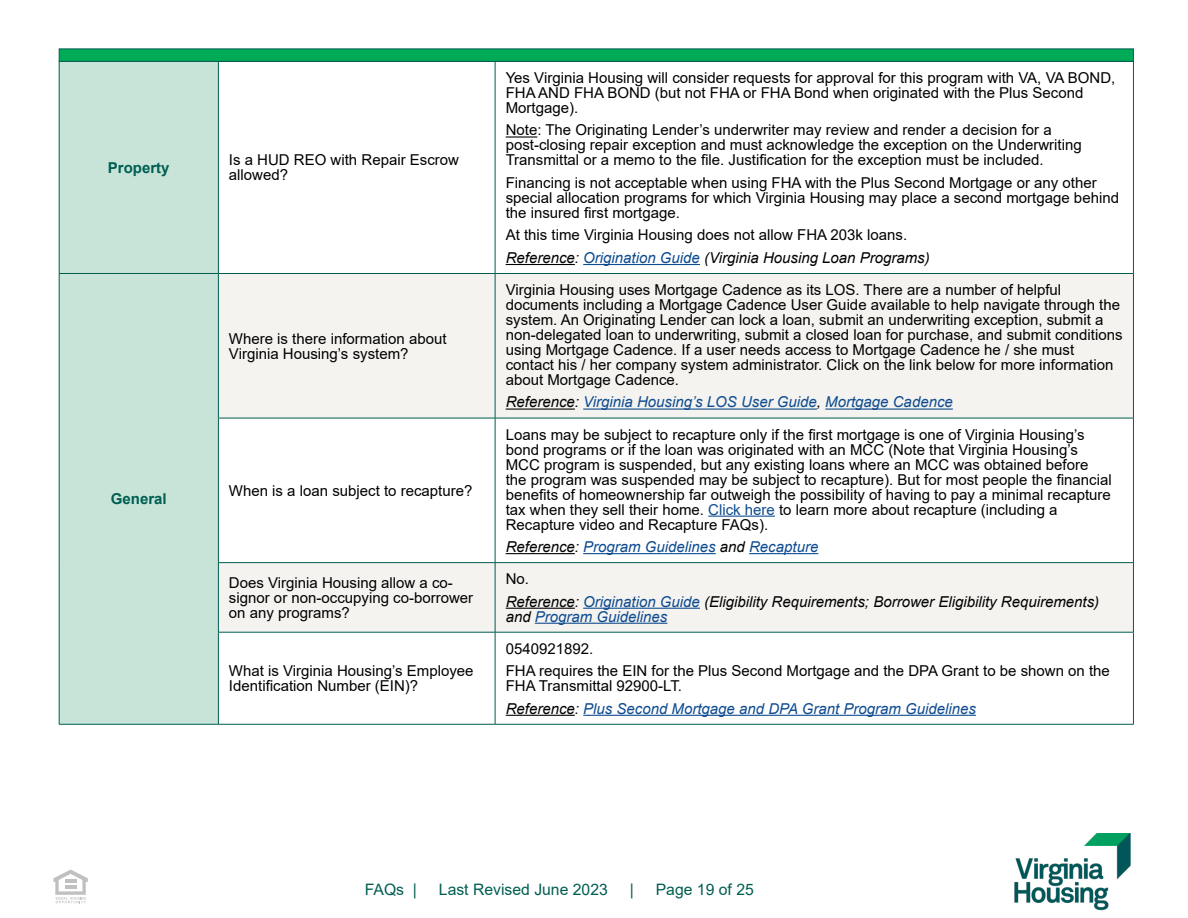
<style>
.page{position:relative;width:1188px;height:918px;background:#fff}
.page>*{position:absolute;margin:0;border:0;box-sizing:border-box;transform-origin:0 0}
.t1{font:15.75px "Arial";color:#005e51}
.t2{font:15px/15px "Arial";color:#000}
.t3{font:italic 15px/22.5px "Arial";color:#0e4b90}
.t4{font:italic 15px/22.5px "Arial";color:#000}
.t5{font:700 15px "Arial";color:#005e51}
.s1{font-style:italic}
.s2{font-style:italic;color:#0e4b90}
.s3{color:#000}
.s4{color:#0e4b90}
.s5{font-style:normal}
.s6{font-style:normal;color:#000}
</style>
<div class="page">
<img style="left:1014px;top:833px;width:117px;height:78px">
<svg style="left:53px;top:870px;width:35px;height:33px"></svg>
<div style="left:59px;top:49px;width:1075px;height:13px;background:#00ab57;border:1px solid #005e51"></div>
<div style="left:60px;top:62px;width:158px;height:662px;background:#c8e4d9"></div>
<svg style="left:219px;top:274px;width:914px;height:358px;fill:#f4f3f0"></svg>
<hr style="left:59px;top:61px;width:159px;height:1px;background:#005e51">
<hr style="left:59px;top:62px;width:1px;height:211px;background:#005e51">
<hr style="left:59px;top:274px;width:1px;height:144px;background:#005e51">
<hr style="left:59px;top:418px;width:1px;height:145px;background:#005e51">
<hr style="left:59px;top:563px;width:1px;height:69px;background:#005e51">
<hr style="left:59px;top:632px;width:1px;height:92px;background:#005e51">
<hr style="left:218px;top:62px;width:1px;height:211px;background:#005e51">
<hr style="left:495px;top:62px;width:1px;height:211px;background:#005e51">
<hr style="left:1133px;top:62px;width:1px;height:211px;background:#005e51">
<hr style="left:218px;top:274px;width:1px;height:144px;background:#005e51">
<hr style="left:495px;top:274px;width:1px;height:144px;background:#005e51">
<hr style="left:1133px;top:274px;width:1px;height:144px;background:#005e51">
<hr style="left:218px;top:61px;width:277px;height:1px;background:#005e51">
<hr style="left:495px;top:61px;width:639px;height:1px;background:#005e51">
<hr style="left:218px;top:273px;width:277px;height:1px;background:#005e51">
<hr style="left:495px;top:273px;width:639px;height:1px;background:#005e51">
<hr style="left:59px;top:273px;width:159px;height:1px;background:#005e51">
<hr style="left:59px;top:724px;width:159px;height:1px;background:#005e51">
<hr style="left:218px;top:418px;width:277px;height:1px;background:#005e51">
<hr style="left:218px;top:418px;width:1px;height:144px;background:#005e51">
<hr style="left:495px;top:418px;width:639px;height:1px;background:#005e51">
<hr style="left:495px;top:418px;width:1px;height:144px;background:#005e51">
<hr style="left:1133px;top:418px;width:1px;height:144px;background:#005e51">
<hr style="left:218px;top:562px;width:277px;height:1px;background:#005e51">
<hr style="left:218px;top:563px;width:1px;height:69px;background:#005e51">
<hr style="left:495px;top:562px;width:639px;height:1px;background:#005e51">
<hr style="left:495px;top:563px;width:1px;height:69px;background:#005e51">
<hr style="left:1133px;top:563px;width:1px;height:69px;background:#005e51">
<hr style="left:218px;top:632px;width:277px;height:1px;background:#005e51">
<hr style="left:218px;top:632px;width:1px;height:92px;background:#005e51">
<hr style="left:495px;top:632px;width:639px;height:1px;background:#005e51">
<hr style="left:495px;top:632px;width:1px;height:92px;background:#005e51">
<hr style="left:1133px;top:632px;width:1px;height:92px;background:#005e51">
<hr style="left:218px;top:724px;width:277px;height:1px;background:#005e51">
<hr style="left:495px;top:724px;width:639px;height:1px;background:#005e51">
<hr style="left:506px;top:136px;width:31px;height:2px;background:#000">
<hr style="left:506px;top:264px;width:69px;height:1px;background:#000">
<hr style="left:583px;top:264px;width:117px;height:1px;background:#0e4b90">
<hr style="left:506px;top:409px;width:69px;height:1px;background:#000">
<hr style="left:583px;top:409px;width:234px;height:1px;background:#0e4b90">
<hr style="left:825px;top:409px;width:128px;height:1px;background:#0e4b90">
<hr style="left:708px;top:516px;width:67px;height:1px;background:#0e4b90">
<hr style="left:506px;top:553px;width:69px;height:1px;background:#000">
<hr style="left:583px;top:553px;width:133px;height:1px;background:#0e4b90">
<hr style="left:749px;top:553px;width:69px;height:1px;background:#0e4b90">
<hr style="left:506px;top:608px;width:69px;height:1px;background:#000">
<hr style="left:583px;top:608px;width:117px;height:1px;background:#0e4b90">
<hr style="left:535px;top:623px;width:132px;height:1px;background:#0e4b90">
<hr style="left:506px;top:715px;width:69px;height:1px;background:#000">
<hr style="left:583px;top:715px;width:393px;height:1px;background:#0e4b90">
<p class="t5" style="left:108px;top:157px;width:63px">Property</p>
<p class="t2" style="left:229px;top:153px;width:232px">Is a HUD REO with Repair Escrow allowed?</p>
<p class="t5" style="left:111px;top:489px;width:57px">General</p>
<p class="t2" style="left:229px;top:331px;width:219px">Where is there information about<br>Virginia Housing’s system?</p>
<p class="t2" style="left:229px;top:483px;width:245px">When is a loan subject to recapture?</p>
<p class="t2" style="left:506px;top:70px;width:611px">Yes Virginia Housing will consider requests for approval for this program with VA, VA BOND,<br>FHA AND FHA BOND (but not FHA or FHA Bond when originated with the Plus Second<br>Mortgage).</p>
<p class="t2" style="left:506px;top:123px;width:578px">Note: The Originating Lender’s underwriter may review and render a decision for a post-closing repair exception and must acknowledge the exception on the Underwriting<br>Transmittal or a memo to the file. Justification for the exception must be included.</p>
<p class="t2" style="left:506px;top:175px;width:615px">Financing is not acceptable when using FHA with the Plus Second Mortgage or any other special allocation programs for which Virginia Housing may place a second mortgage behind the insured first mortgage.</p>
<p class="t2" style="left:506px;top:224px;width:426px;line-height:22.5px">At this time Virginia Housing does not allow FHA 203k loans.<br><span class="s1">Reference:</span> <span class="s2">Origination Guide</span> <span class="s1">(Virginia Housing Loan Programs)</span></p>
<p class="t2" style="left:506px;top:282px;width:618px">Virginia Housing uses Mortgage Cadence as its LOS. There are a number of helpful documents including a Mortgage Cadence User Guide available to help navigate through the system. An Originating Lender can lock a loan, submit an underwriting exception, submit a non-delegated loan to underwriting, submit a closed loan for purchase, and submit conditions using Mortgage Cadence. If a user needs access to Mortgage Cadence he / she must contact his / her company system administrator. Click on the link below for more information about Mortgage Cadence.</p>
<p class="t3" style="left:506px;top:391px;width:449px"><span class="s3">Reference:</span> Virginia Housing’s LOS User Guide<span class="s3">,</span> Mortgage Cadence</p>
<p class="t2" style="left:506px;top:427px;width:608px">Loans may be subject to recapture only if the first mortgage is one of Virginia Housing’s bond programs or if the loan was originated with an MCC (Note that Virginia Housing’s MCC program is suspended, but any existing loans where an MCC was obtained before the program was suspended may be subject to recapture). But for most people the financial benefits of homeownership far outweigh the possibility of having to pay a minimal recapture tax when they sell their home. <span class="s4">Click here</span> to learn more about recapture (including a Recapture video and Recapture FAQs).</p>
<p class="t3" style="left:506px;top:536px;width:314px"><span class="s3">Reference:</span> Program Guidelines <span class="s3">and</span> Recapture</p>
<p class="t2" style="left:229px;top:575px;width:246px">Does Virginia Housing allow a co&shy;signor or non-occupying co-borrower on any programs?</p>
<p class="t4" style="left:506px;top:568px;width:595px"><span class="s5">No.<br></span>Reference: <span class="s4">Origination Guide</span> (Eligibility Requirements; Borrower Eligibility Requirements)</p>
<p class="t3" style="left:506px;top:605px;width:163px"><span class="s3">and</span> Program Guidelines</p>
<p class="t2" style="left:229px;top:663px;width:246px">What is Virginia Housing’s Employee<br>Identification Number (EIN)?</p>
<p class="t2" style="left:506px;top:637px;width:606px;line-height:22.5px">0540921892.<br>FHA requires the EIN for the Plus Second Mortgage and the DPA Grant to be shown on the</p>
<p class="t3" style="left:506px;top:675px;width:472px"><span class="s6">FHA Transmittal 92900-LT.<br></span><span class="s3">Reference:</span> Plus Second Mortgage and DPA Grant Program Guidelines</p>
<p class="t1" style="left:365px;top:879px;width:54px">FAQs |</p>
<p class="t1" style="left:439px;top:879px;width:170px">Last Revised June 2023</p>
<p class="t1" style="left:630px;top:879px;width:6px">|</p>
<p class="t1" style="left:656px;top:879px;width:100px">Page 19 of 25</p>
</div>
